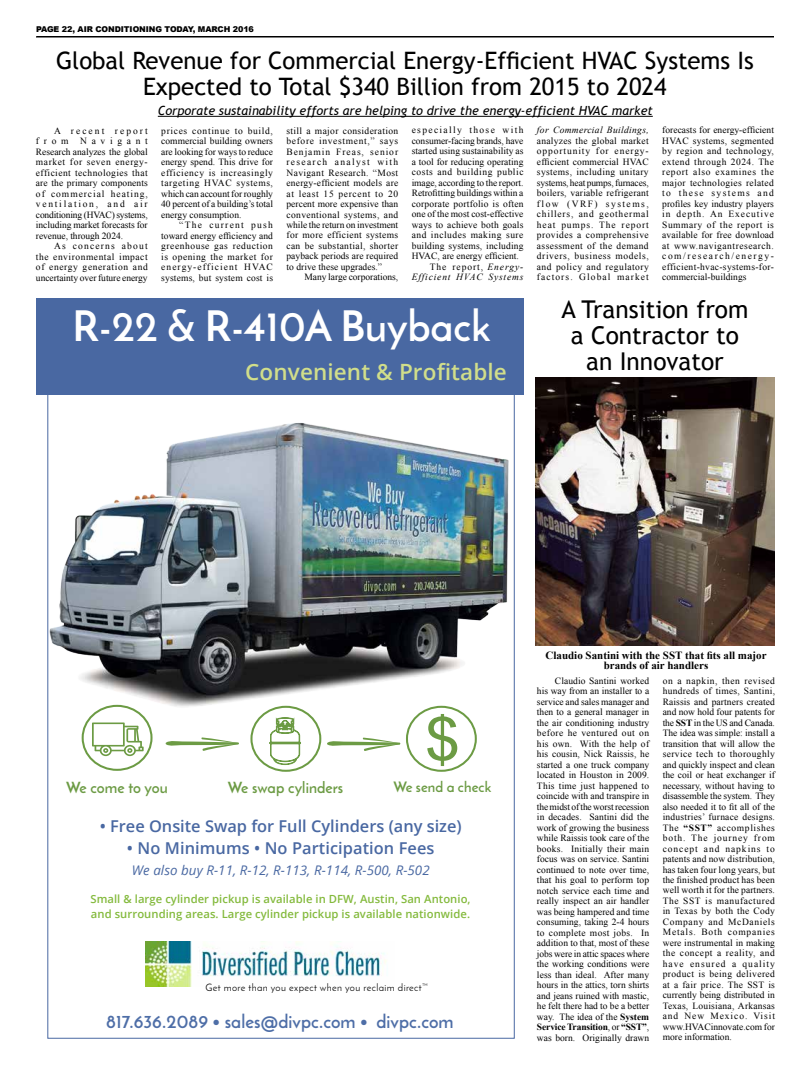
<style>
.page{position:relative;width:810px;height:1080px;background:#fff}
.page>*{position:absolute;margin:0;border:0;box-sizing:border-box;transform-origin:0 0}
.t1{font:700 41.8px "Josefin Sans";color:#fff}
.t2{font:24.5px/25.9px "Trebuchet MS";color:#000;text-align:center}
.t3{font:24px/26px "Trebuchet MS";color:#000;text-align:center}
.t4{font:600 22.4px "Open Sans";letter-spacing:.005em;color:#d1de8a}
.t5{font:700 18.4px "Josefin Sans";letter-spacing:.005em;color:#4e6ea7}
.t6{font:600 16.3px "Open Sans";color:#4968a2}
.t7{font:700 15.3px "Josefin Sans";letter-spacing:.005em;color:#6c9b44}
.t8{font:700 14.3px "Josefin Sans";letter-spacing:.005em;color:#6c9b44}
.t9{font:italic 13.3px "Open Sans";letter-spacing:.005em;color:#4968a2}
.t10{font:italic 12.6px "Trebuchet MS";color:#000}
.t11{font:600 11.2px/14.3px "Open Sans";letter-spacing:.005em;color:#84ba3d}
.t12{font:700 11px/10px "Times New Roman";color:#000;text-align:center}
.t13{font:10.2px "Josefin Sans";letter-spacing:.035em;color:#000}
.t14{font:9.5px/10.5px "Times New Roman";letter-spacing:.005em;color:#000;text-align:justify}
.t15{font:9.5px "Times New Roman";letter-spacing:.025em;color:#000}
.t16{font:italic 9.5px "Times New Roman";letter-spacing:.035em;color:#000}
.t17{font:9.5px "Times New Roman";letter-spacing:.055em;color:#000}
.t18{font:9.5px "Times New Roman";letter-spacing:.05em;color:#000}
.t19{font:italic 9.5px "Times New Roman";letter-spacing:.09em;color:#000}
.t20{font:9.5px "Times New Roman";letter-spacing:.14em;color:#000}
.t21{font:9.5px "Times New Roman";letter-spacing:.1em;color:#000}
.t22{font:900 8px "Arial";letter-spacing:-.01em;color:#000}
.s1{font-style:italic}
.s2{font-weight:700}
</style>
<div class="page">
<div style="left:36px;top:299px;width:488px;height:96px;background:#4968a2"></div>
<img style="left:146px;top:941px;width:241px;height:45px">
<img style="left:49px;top:423px;width:460px;height:321px">
<svg style="left:92px;top:723px;width:52px;height:33px"></svg>
<svg style="left:427px;top:714px;width:30px;height:52px"></svg>
<svg style="left:165px;top:737px;width:74px;height:14px"></svg>
<svg style="left:269px;top:713px;width:33px;height:53px"></svg>
<div style="left:82px;top:705px;width:71px;height:66px;border:2px solid #6c9b44;border-radius:50%"></div>
<div style="left:250px;top:706px;width:71px;height:66px;border:2px solid #6c9b44;border-radius:50%"></div>
<div style="left:406px;top:706px;width:71px;height:66px;border:2px solid #6c9b44;border-radius:50%"></div>
<svg style="left:327px;top:738px;width:74px;height:13px"></svg>
<hr style="left:36px;top:36px;width:738px;height:2px;background:#000">
<hr style="left:158px;top:116px;width:495px;height:1px;background:#000">
<img style="left:536px;top:378px;width:239px;height:267px">
<p class="t22" style="left:36px;top:23px;width:219px">PAGE 22, AIR CONDITIONING TODAY, MARCH 2016</p>
<h3 class="t3" style="left:56px;top:48px;width:699px">Global Revenue for Commercial Energy-Efficient HVAC Systems Is<br>Expected to Total $340 Billion from 2015 to 2024</h3>
<h3 class="t10" style="left:158px;top:103px;width:496px">Corporate sustainability efforts are helping to drive the energy-efficient HVAC market</h3>
<p class="t14" style="left:36px;top:125px;width:113px;text-indent:18px">A recent report from Navigant Research analyzes the global market for seven energy&shy;efficient technologies that are the primary components of commercial heating, ventilation, and air conditioning (HVAC) systems, including market forecasts for revenue, through 2024.</p>
<p class="t14" style="left:36px;top:240px;width:113px;text-indent:18px">As concerns about the environmental impact of energy generation and uncertainty over future energy</p>
<p class="t16" style="left:537px;top:124px;width:113px">for Commercial Buildings,</p>
<p class="t14" style="left:537px;top:135px;width:113px">analyzes the global market opportunity for energy&shy;efficient commercial HVAC systems, including unitary systems, heat pumps, furnaces, boilers, variable refrigerant flow (VRF) systems, chillers, and geothermal heat pumps. The report provides a comprehensive assessment of the demand drivers, business models, and policy and regulatory factors. Global market</p>
<p class="t14" style="left:662px;top:125px;width:113px">forecasts for energy-efficient HVAC systems, segmented by region and technology, extend through 2024. The report also examines the major technologies related to these systems and profiles key industry players in depth. An Executive Summary of the report is available for free download at www.navigantresearch. com/research/energy&shy;efficient-hvac-systems-for&shy;commercial-buildings</p>
<p class="t20" style="left:412px;top:124px;width:113px">especially those with</p>
<p class="t14" style="left:412px;top:135px;width:113px">consumer-facing brands, have</p>
<p class="t14" style="left:412px;top:146px;width:113px">started using sustainability as</p>
<p class="t14" style="left:412px;top:156px;width:113px">a tool for reducing operating</p>
<p class="t17" style="left:412px;top:166px;width:113px">costs and building public</p>
<p class="t14" style="left:412px;top:177px;width:113px">image, according to the report.</p>
<p class="t14" style="left:412px;top:188px;width:113px">Retrofitting buildings within a</p>
<p class="t15" style="left:412px;top:197px;width:113px">corporate portfolio is often</p>
<p class="t14" style="left:412px;top:209px;width:113px">one of the most cost-effective</p>
<p class="t14" style="left:412px;top:219px;width:113px">ways to achieve both goals</p>
<p class="t18" style="left:412px;top:229px;width:113px">and includes making sure</p>
<p class="t14" style="left:412px;top:240px;width:113px">building systems, including</p>
<p class="t14" style="left:412px;top:251px;width:109px">HVAC, are energy efficient.</p>
<p class="t21" style="left:430px;top:260px;width:95px">The report, <span class="s1">Energy-</span></p>
<p class="t19" style="left:412px;top:271px;width:113px">Efficient HVAC Systems</p>
<p class="t14" style="left:286px;top:125px;width:113px">still a major consideration before investment,” says Benjamin Freas, senior research analyst with Navigant Research. “Most energy-efficient models are at least 15 percent to 20 percent more expensive than conventional systems, and while the return on investment for more efficient systems can be substantial, shorter payback periods are required to drive these upgrades.”</p>
<p class="t14" style="left:304px;top:272px;width:95px">Many large corporations,</p>
<p class="t14" style="left:161px;top:125px;width:113px">prices continue to build, commercial building owners are looking for ways to reduce energy spend. This drive for efficiency is increasingly targeting HVAC systems, which can account for roughly 40 percent of a building’s total energy consumption.</p>
<p class="t14" style="left:161px;top:219px;width:113px;text-indent:18px">“The current push toward energy efficiency and greenhouse gas reduction is opening the market for energy-efficient HVAC systems, but system cost is</p>
<h1 class="t1" style="left:72px;top:300px;width:420px">R-22 &amp; R-410A Buyback</h1>
<h3 class="t4" style="left:245px;top:357px;width:263px">Convenient &amp; Profitable</h3>
<h2 class="t2" style="left:562px;top:297px;width:188px">A Transition from a Contractor to an Innovator</h2>
<h3 class="t7" style="left:66px;top:778px;width:103px">We come to you</h3>
<h3 class="t7" style="left:228px;top:778px;width:117px">We swap cylinders</h3>
<h3 class="t8" style="left:393px;top:778px;width:99px">We send a check</h3>
<h3 class="t6" style="left:100px;top:815px;width:363px">• Free Onsite Swap for Full Cylinders (any size)</h3>
<h3 class="t6" style="left:127px;top:837px;width:309px">• No Minimums • No Participation Fees</h3>
<h3 class="t9" style="left:132px;top:861px;width:299px">We also buy R-11, R-12, R-113, R-114, R-500, R-502</h3>
<p class="t11" style="left:90px;top:892px;width:382px">Small &amp; large cylinder pickup is available in DFW, Austin, San Antonio, and surrounding areas. Large cylinder pickup is available nationwide.</p>
<p class="t13" style="left:206px;top:981px;width:224px">Get more than you expect when you reclaim direct™</p>
<h3 class="t5" style="left:106px;top:1010px;width:349px">817.636.2089 • sales@divpc.com • divpc.com</h3>
<p class="t12" style="left:546px;top:650px;width:223px">Claudio Santini with the SST that fits all major brands of air handlers</p>
<p class="t14" style="left:537px;top:675px;width:114px;text-indent:18px">Claudio Santini worked his way from an installer to a service and sales manager and then to a general manager in the air conditioning industry before he ventured out on his own. With the help of his cousin, Nick Raissis, he started a one truck company located in Houston in 2009.<br>This time just happened to coincide with and transpire in the midst of the worst recession in decades. Santini did the work of growing the business while Raissis took care of the books. Initially their main focus was on service. Santini continued to note over time, that his goal to perform top notch service each time and really inspect an air handler was being hampered and time consuming, taking 2-4 hours to complete most jobs. In addition to that, most of these jobs were in attic spaces where the working conditions were less than ideal. After many hours in the attics, torn shirts and jeans ruined with mastic, he felt there had to be a better way. The idea of the <span class="s2">System Service Transition</span>, or <span class="s2">“SST”</span>, was born. Originally drawn</p>
<p class="t14" style="left:663px;top:675px;width:114px">on a napkin, then revised hundreds of times, Santini, Raissis and partners created and now hold four patents for the <span class="s2">SST</span> in the US and Canada.<br>The idea was simple: install a transition that will allow the service tech to thoroughly and quickly inspect and clean the coil or heat exchanger if necessary, without having to disassemble the system. They also needed it to fit all of the industries’ furnace designs.<br>The <span class="s2">“SST”</span> accomplishes both. The journey from concept and napkins to patents and now distribution, has taken four long years, but the finished product has been well worth it for the partners.<br>The SST is manufactured in Texas by both the Cody Company and McDaniels Metals. Both companies were instrumental in making the concept a reality, and have ensured a quality product is being delivered at a fair price. The SST is currently being distributed in Texas, Louisiana, Arkansas and New Mexico. Visit www.HVACinnovate.com for more information.</p>
</div>
